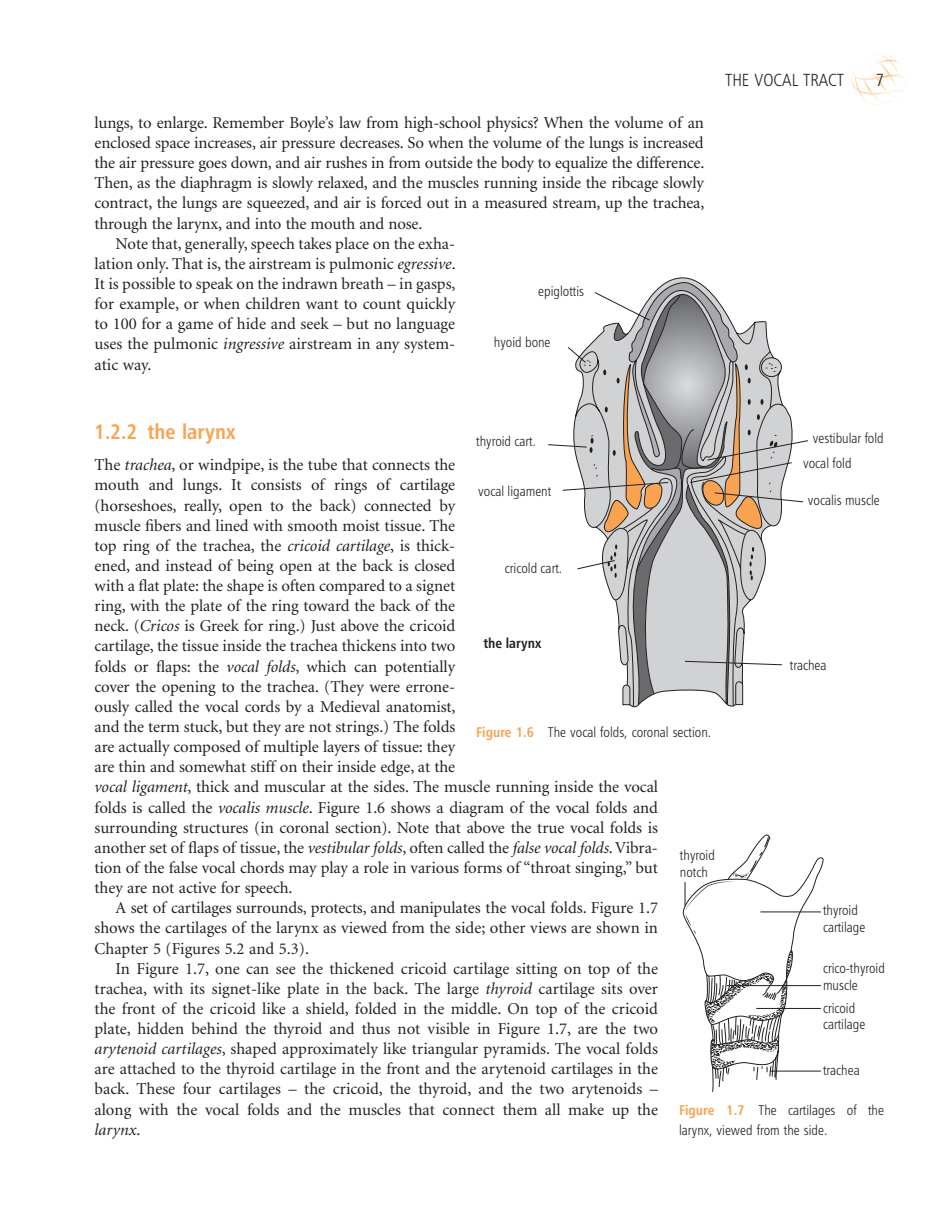
<style>
.page{position:relative;width:938px;height:1221px;background:#fff}
.page>*{position:absolute;margin:0;border:0;box-sizing:border-box;transform-origin:0 0}
.t1{font:21px "Humanist 777 BT Bold Condensed B";color:#f9a350}
.t2{font:17.5px "Humanist 777 BT Light Condensed B";color:#231f20}
.t3{font:16.62px/20.1px "Minion";letter-spacing:-.005em;color:#231f20;text-align:justify}
.t4{font:14px/16.8px "Humanist 777 BT Light Condensed B";color:#231f20}
.t5{font:14px "Humanist 777 BT Bold Condensed B";color:#231f20}
.s1{font-style:italic}
.s2{font-family:"Humanist 777 BT Bold Condensed B";color:#f9a350}
</style>
<div class="page">
<svg style="left:852px;top:54px;width:47px;height:51px"></svg>
<svg style="left:573px;top:281px;width:219px;height:427px"></svg>
<svg style="left:682px;top:834px;width:142px;height:258px"></svg>
<p class="t3" style="left:94px;top:114px;width:611px">lungs, to enlarge. Remember Boyle ’ s law from high - school physics? When the volume of an</p>
<p class="t3" style="left:94px;top:134px;width:610px">enclosed space increases, air pressure decreases. So when the volume of the lungs is increased</p>
<p class="t3" style="left:94px;top:154px;width:611px">the air pressure goes down, and air rushes in from outside the body to equalize the difference.</p>
<p class="t3" style="left:94px;top:174px;width:610px">Then, as the diaphragm is slowly relaxed, and the muscles running inside the ribcage slowly</p>
<p class="t3" style="left:94px;top:194px;width:611px">contract, the lungs are squeezed, and air is forced out in a measured stream, up the trachea,</p>
<p class="t3" style="left:94px;top:215px;width:329px">through the larynx, and into the mouth and nose.</p>
<p class="t3" style="left:116px;top:235px;width:341px">Note that, generally, speech takes place on the exha-</p>
<p class="t3" style="left:94px;top:255px;width:362px">lation only. That is, the airstream is pulmonic <span class="s1">egressive</span> .</p>
<p class="t3" style="left:94px;top:275px;width:362px">It is possible to speak on the indrawn breath – in gasps,</p>
<p class="t3" style="left:94px;top:295px;width:362px">for example, or when children want to count quickly</p>
<p class="t3" style="left:94px;top:315px;width:362px">to 100 for a game of hide and seek – but no language</p>
<p class="t3" style="left:94px;top:335px;width:362px">uses the pulmonic <span class="s1">ingressive</span> airstream in any system-</p>
<p class="t3" style="left:94px;top:355px;width:58px">atic way.</p>
<p class="t4" style="left:538px;top:284px;width:47px">epiglottis</p>
<p class="t4" style="left:494px;top:335px;width:58px">hyoid bone</p>
<p class="t2" style="left:725px;top:73px;width:121px">THE VOCAL TRACT</p>
<p class="t2" style="left:875px;top:73px;width:10px">7</p>
<p class="t1" style="left:94px;top:423px;width:142px">1.2.2 t he l arynx</p>
<p class="t3" style="left:94px;top:456px;width:565px;text-align:left">The <span class="s1">trachea</span> , or windpipe, is the tube that connects the<br>mouth and lungs. It consists of rings of cartilage<br>(horseshoes, really, open to the back) connected by<br>muscle fibers and lined with smooth moist tissue. The<br>top ring of the trachea, the <span class="s1">cricoid cartilage</span> , is thick-<br>ened, and instead of being open at the back is closed<br>with a flat plate: the shape is often compared to a signet<br>ring, with the plate of the ring toward the back of the<br>neck. ( <span class="s1">Cricos</span> is Greek for ring.) Just above the cricoid<br>cartilage, the tissue inside the trachea thickens into two<br>folds or flaps: the <span class="s1">vocal folds</span> , which can potentially<br>cover the opening to the trachea. (They were errone-<br>ously called the vocal cords by a Medieval anatomist,<br>and the term stuck, but they are not strings.) The folds<br>are actually composed of multiple layers of tissue: they<br>are thin and somewhat stiff on their inside edge, at the<br><span class="s1">vocal ligament</span> , thick and muscular at the sides. The muscle running inside the vocal folds is called the <span class="s1">vocalis muscle</span> . Figure 1.6 shows a diagram of the vocal folds and surrounding structures (in coronal section). Note that above the true vocal folds is another set of flaps of tissue, the <span class="s1">vestibular folds</span> , often called the <span class="s1">false vocal folds</span> . Vibra&shy;tion of the false vocal chords may play a role in various forms of “ throat singing,” but they are not active for speech.</p>
<p class="t3" style="left:94px;top:899px;width:565px;text-indent:21px">A set of cartilages surrounds, protects, and mani pulates the vocal folds. Figure 1.7 shows the cartilages of the larynx as viewed from the side; other views are shown in Chapter 5 (Figures 5.2 and 5.3 ).</p>
<p class="t3" style="left:94px;top:959px;width:565px;text-indent:21px">In Figure 1.7 , one can see the thickened cricoid cartilage sitting on top of the trachea, with its signet - like plate in the back. The large <span class="s1">thyroid</span> cartilage sits over the front of the cricoid like a shield, folded in the middle. On top of the cricoid plate, hidden behind the thyroid and thus not visible in Figure 1.7 , are the two <span class="s1">arytenoid cartilages</span> , shaped approximately like triangular pyramids. The vocal folds are attached to the thyroid cartilage in the front and the arytenoid cartilages in the back. These four cartilages – the cricoid, the thyroid, and the two arytenoids – along with the vocal folds and the muscles that connect them all make up the <span class="s1">larynx</span> .</p>
<p class="t4" style="left:803px;top:427px;width:82px;line-height:24.7px;text-indent:10px">vestibular fold vocal fold</p>
<p class="t4" style="left:808px;top:493px;width:73px">vocalis muscle</p>
<p class="t4" style="left:476px;top:433px;width:62px">thyroid cart.</p>
<p class="t4" style="left:478px;top:483px;width:75px">vocal ligament</p>
<p class="t4" style="left:505px;top:560px;width:59px">cricold cart.</p>
<p class="t5" style="left:483px;top:637px;width:59px">the larynx</p>
<p class="t4" style="left:789px;top:657px;width:38px">trachea</p>
<p class="t4" style="left:476px;top:725px;width:236px"><span class="s2">Figure 1.6</span> The vocal folds, coronal section.</p>
<p class="t4" style="left:680px;top:847px;width:36px">thyroid notch</p>
<p class="t4" style="left:823px;top:902px;width:44px">thyroid cartilage</p>
<p class="t4" style="left:823px;top:961px;width:63px">crico-thyroid muscle</p>
<p class="t4" style="left:823px;top:1000px;width:44px">cricoid cartilage</p>
<p class="t4" style="left:823px;top:1062px;width:38px">trachea</p>
<p class="t4" style="left:679px;top:1101px;width:206px;line-height:19.2px"><span class="s2">Figure 1.7</span> The cartilages of the larynx, viewed from the side.</p>
</div>
